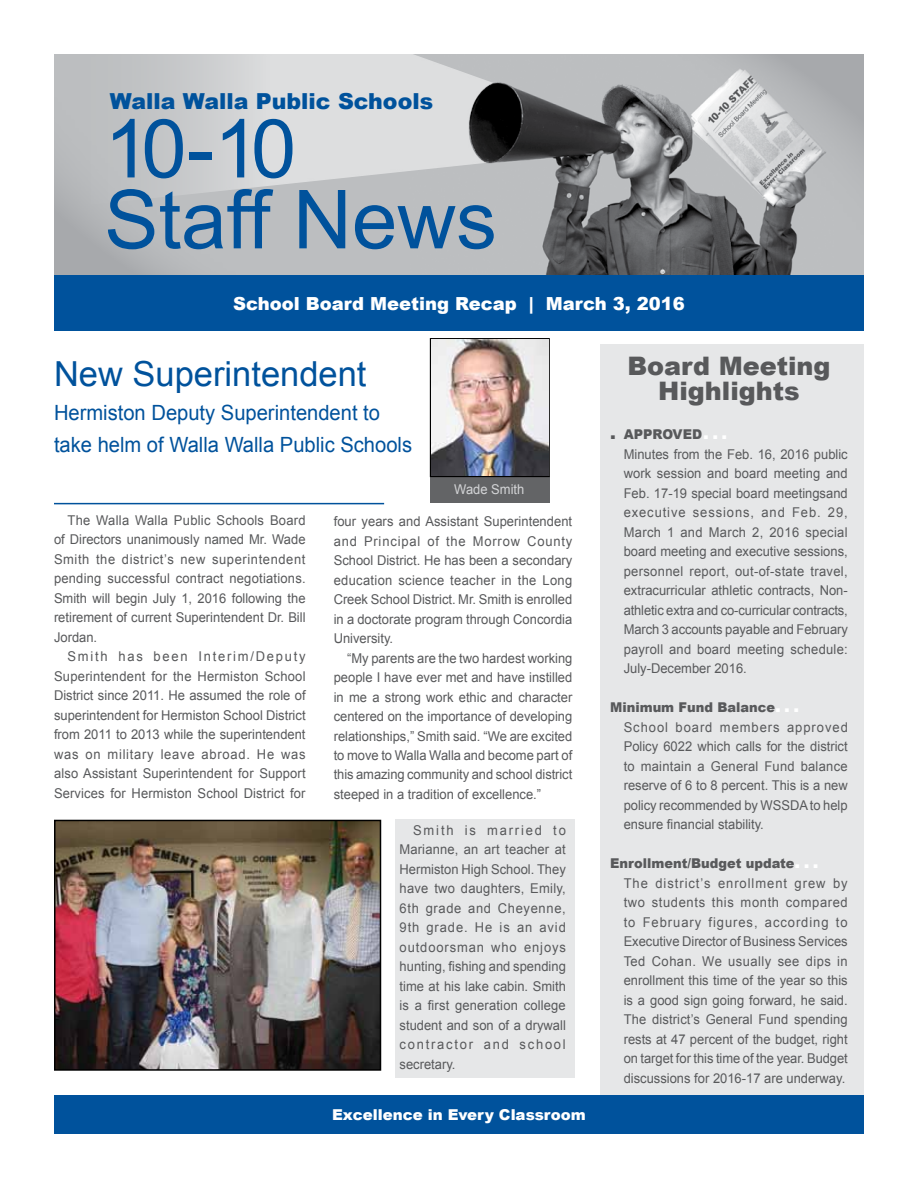
<style>
.page{position:relative;width:918px;height:1188px;background:#fff}
.page>*{position:absolute;margin:0;border:0;box-sizing:border-box;transform-origin:0 0}
.t1{font:81.45px/70.9px "Arial";color:#00529c}
.t2{font:34.5px "Arial";color:#00529c}
.t3{font:900 25.5px/25.5px "Arial";color:#58595b;text-align:center}
.t4{font:900 22.05px "Arial";color:#00529c}
.t5{font:21px/31.5px "Arial";color:#00529c;scale:.96 1}
.t6{font:900 18px "Arial";color:#fff}
.t7{font:900 15px "Arial";color:#fff}
.t8{font:13.5px/19.5px "Arial";color:#58595b;text-align:justify;scale:.96 1}
.t9{font:13.5px "Arial";color:#d3d4d6;scale:.96 1}
.t10{font:900 13.5px "Arial";color:#58595b;scale:.96 1}
.s1{font-size:18px}
.s2{font-weight:900}
.s3{font-weight:900;font-size:18px;color:#fff}
</style>
<div class="page">
<div style="left:395px;top:819px;width:180px;height:259px;background:#e6e7e8"></div>
<div style="left:600px;top:345px;width:264px;height:778px;background:#e6e7e8"></div>
<div style="left:54px;top:54px;width:810px;height:249px;background:#bcbec0"></div>
<img style="left:493px;top:82px;width:303px;height:193px">
<svg style="left:667px;top:54px;width:197px;height:196px"></svg>
<svg style="left:54px;top:209px;width:115px;height:66px"></svg>
<div style="left:54px;top:275px;width:810px;height:56px;background:#00529c"></div>
<svg style="left:54px;top:54px;width:439px;height:155px"></svg>
<div style="left:54px;top:1095px;width:810px;height:39px;background:#00529c"></div>
<hr style="left:54px;top:503px;width:330px;height:1px;background:#00529c">
<div style="left:430px;top:476px;width:120px;height:26px;background:#636466"></div>
<div style="left:430px;top:338px;width:120px;height:139px;border:2px solid #000"></div>
<img style="left:431px;top:340px;width:118px;height:136px">
<img style="left:57px;top:823px;width:321px;height:245px">
<div style="left:54px;top:820px;width:327px;height:251px;border:2px solid #000"></div>
<h3 class="t4" style="left:110px;top:86px;width:325px">Walla Walla Public Schools</h3>
<h1 class="t1" style="left:104px;top:114px;width:394px">10-10<br>Staff News</h1>
<h3 class="t6" style="left:233px;top:290px;width:453px">School Board Meeting Recap | March 3, 2016</h3>
<h2 class="t2" style="left:54px;top:351px;width:314px">New Superintendent</h2>
<h3 class="t5" style="left:54px;top:397px;width:375px">Hermiston Deputy Superintendent to take helm of Walla Walla Public Schools</h3>
<p class="t8" style="left:54px;top:511px;width:264px;text-indent:14px">The Walla Walla Public Schools Board of Directors unanimously named Mr. Wade Smith the district’s new superintendent pending successful contract negotiations.<br>Smith will begin July 1, 2016 following the retirement of current Superintendent Dr. Bill Jordan.</p>
<p class="t8" style="left:54px;top:647px;width:264px;text-indent:14px">Smith has been Interim/Deputy Superintendent for the Hermiston School District since 2011. He assumed the role of superintendent for Hermiston School District from 2011 to 2013 while the superintendent was on military leave abroad. He was also Assistant Superintendent for Support Services for Hermiston School District for</p>
<p class="t9" style="left:454px;top:480px;width:75px">Wade Smith</p>
<p class="t8" style="left:334px;top:512px;width:250px">four years and Assistant Superintendent and Principal of the Morrow County School District. He has been a secondary education science teacher in the Long Creek School District. Mr. Smith is enrolled in a doctorate program through Concordia University.</p>
<p class="t8" style="left:334px;top:648px;width:250px;text-indent:14px">“My parents are the two hardest working people I have ever met and have instilled in me a strong work ethic and character centered on the importance of developing relationships,” Smith said. “We are excited to move to Walla Walla and become part of this amazing community and school district steeped in a tradition of excellence.”</p>
<p class="t8" style="left:400px;top:821px;width:175px;text-indent:14px">Smith is married to Marianne, an art teacher at Hermiston High School. They have two daughters, Emily, 6th grade and Cheyenne, 9th grade. He is an avid outdoorsman who enjoys hunting, fishing and spending time at his lake cabin. Smith is a first generation college student and son of a drywall contractor and school secretary.</p>
<p class="t7" style="left:332px;top:1104px;width:255px">Excellence in Every Classroom</p>
<h3 class="t3" style="left:627px;top:352px;width:205px">Board Meeting<br>Highlights</h3>
<p class="t10" style="left:610px;top:425px;width:36px"><span class="s1">.</span> appr</p>
<p class="t8" style="left:624px;top:425px;width:235px;text-align:left;text-indent:39px"><span class="s2">oved</span><span class="s3">...<br></span>Minutes from the Feb. 16, 2016 public work session and board meeting and Feb. 17-19 special board meetingsand executive sessions, and Feb. 29, March 1 and March 2, 2016 special board meeting and executive sessions, personnel report, out-of-state travel, extracurricular athletic contracts, Non&shy;athletic extra and co-curricular contracts, March 3 accounts payable and February payroll and board meeting schedule:<br>July-December 2016.</p>
<p class="t8" style="left:624px;top:698px;width:235px;text-align:left;text-indent:-14px"><span class="s2">Minimum Fund Balance</span><span class="s3">. . .<br></span>School board members approved Policy 6022 which calls for the district to maintain a General Fund balance reserve of 6 to 8 percent. This is a new policy recommended by WSSDA to help ensure financial stability.</p>
<p class="t8" style="left:624px;top:854px;width:235px;text-align:left;text-indent:-14px"><span class="s2">Enrollment/Budget update</span><span class="s3">. . .<br></span>The district’s enrollment grew by two students this month compared to February figures, according to Executive Director of Business Services Ted Cohan. We usually see dips in enrollment this time of the year so this is a good sign going forward, he said.<br>The district’s General Fund spending rests at 47 percent of the budget, right on target for this time of the year. Budget discussions for 2016-17 are underway.</p>
</div>
